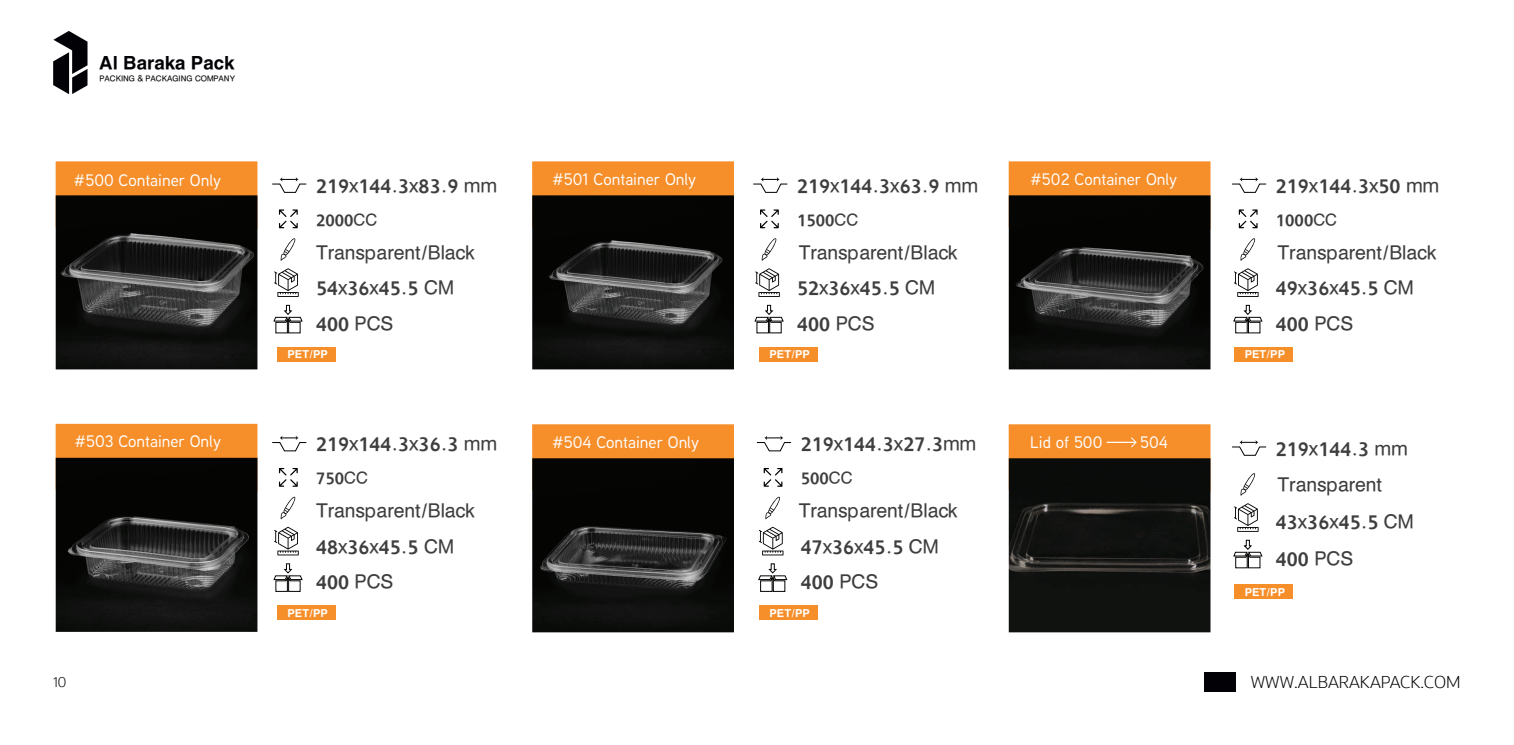
<style>
.page{position:relative;width:1514px;height:745px;background:#fff}
.page>*{position:absolute;margin:0;border:0;box-sizing:border-box;transform-origin:0 0}
.t1{font:22.12px/35.4px "Hacen Algeria";color:#3e3e3f}
.t2{font:21.5px "Hacen Algeria Bd";color:#020206}
.t3{font:18.88px "Hacen Algeria";color:#3e3e3f}
.t4{font:500 16.62px "Aaux Next";color:#fff}
.t5{font:300 16.38px "Oracle Sans";color:#020206}
.t6{font:300 13.62px "Oracle Sans";color:#020206}
.t7{font:12.75px "Hacen Algeria Bd";color:#fff}
.t8{font:9.12px "Hacen Algeria";color:#020206}
</style>
<div class="page">
<svg style="left:53px;top:31px;width:34px;height:63px"></svg>
<div style="left:1203px;top:671px;width:32px;height:20px;background:#020206"></div>
<div style="left:532px;top:161px;width:202px;height:34px;background:#f68e2a"></div>
<img style="left:532px;top:195px;width:202px;height:174px">
<div style="left:532px;top:424px;width:202px;height:34px;background:#f68e2a"></div>
<img style="left:532px;top:458px;width:202px;height:174px">
<div style="left:56px;top:161px;width:201px;height:34px;background:#f68e2a"></div>
<svg style="left:279px;top:209px;width:19px;height:19px"></svg>
<svg style="left:272px;top:177px;width:35px;height:16px"></svg>
<img style="left:56px;top:195px;width:201px;height:174px">
<div style="left:56px;top:423px;width:201px;height:34px;background:#f68e2a"></div>
<img style="left:56px;top:457px;width:201px;height:174px">
<div style="left:1008px;top:161px;width:202px;height:34px;background:#f68e2a"></div>
<img style="left:1008px;top:195px;width:202px;height:174px">
<svg style="left:274px;top:268px;width:25px;height:29px"></svg>
<svg style="left:280px;top:238px;width:16px;height:22px"></svg>
<svg style="left:273px;top:304px;width:30px;height:29px"></svg>
<svg style="left:279px;top:468px;width:19px;height:18px"></svg>
<svg style="left:272px;top:436px;width:35px;height:15px"></svg>
<svg style="left:274px;top:526px;width:25px;height:29px"></svg>
<svg style="left:280px;top:496px;width:16px;height:23px"></svg>
<svg style="left:273px;top:563px;width:30px;height:28px"></svg>
<div style="left:759px;top:604px;width:58px;height:15px;background:#f68e2a"></div>
<div style="left:277px;top:604px;width:59px;height:15px;background:#f68e2a"></div>
<div style="left:277px;top:346px;width:59px;height:15px;background:#f68e2a"></div>
<div style="left:759px;top:346px;width:58px;height:15px;background:#f68e2a"></div>
<div style="left:1233px;top:346px;width:59px;height:15px;background:#f68e2a"></div>
<svg style="left:763px;top:468px;width:19px;height:18px"></svg>
<svg style="left:756px;top:436px;width:36px;height:15px"></svg>
<svg style="left:759px;top:526px;width:24px;height:29px"></svg>
<svg style="left:765px;top:496px;width:15px;height:23px"></svg>
<svg style="left:758px;top:563px;width:29px;height:28px"></svg>
<svg style="left:760px;top:209px;width:18px;height:19px"></svg>
<svg style="left:753px;top:177px;width:35px;height:16px"></svg>
<svg style="left:755px;top:268px;width:24px;height:29px"></svg>
<svg style="left:761px;top:238px;width:16px;height:22px"></svg>
<svg style="left:754px;top:304px;width:30px;height:29px"></svg>
<svg style="left:1238px;top:209px;width:19px;height:19px"></svg>
<svg style="left:1232px;top:177px;width:35px;height:16px"></svg>
<svg style="left:1234px;top:268px;width:24px;height:29px"></svg>
<svg style="left:1240px;top:238px;width:16px;height:22px"></svg>
<svg style="left:1233px;top:304px;width:29px;height:29px"></svg>
<img style="left:1008px;top:492px;width:202px;height:140px">
<div style="left:1233px;top:583px;width:59px;height:15px;background:#f68e2a"></div>
<svg style="left:1232px;top:440px;width:35px;height:16px"></svg>
<svg style="left:1234px;top:503px;width:24px;height:28px"></svg>
<svg style="left:1240px;top:473px;width:16px;height:22px"></svg>
<svg style="left:1233px;top:539px;width:29px;height:29px"></svg>
<svg style="left:1008px;top:424px;width:202px;height:68px;background:#814e1c"></svg>
<p class="t2" style="left:99px;top:48px;width:137px">Al Baraka Pack</p>
<p class="t8" style="left:100px;top:72px;width:137px">PACKING &amp; PACKAGING COMPANY</p>
<p class="t4" style="left:74px;top:168px;width:149px">#500 Container Only</p>
<p class="t4" style="left:74px;top:430px;width:148px">#503 Container Only</p>
<p class="t1" style="left:316px;top:168px;width:182px">219x144.3x83.9 mm</p>
<p class="t4" style="left:552px;top:168px;width:146px">#501 Container Only</p>
<p class="t1" style="left:797px;top:168px;width:182px">219x144.3x63.9 mm</p>
<p class="t4" style="left:1030px;top:168px;width:148px">#502 Container Only</p>
<p class="t1" style="left:1275px;top:168px;width:165px">219x144.3x50 mm</p>
<p class="t3" style="left:316px;top:207px;width:63px">2000CC</p>
<p class="t3" style="left:797px;top:207px;width:63px">1500CC</p>
<p class="t3" style="left:1275px;top:207px;width:63px">1000CC</p>
<p class="t1" style="left:316px;top:235px;width:160px">Transparent/Black</p>
<p class="t1" style="left:798px;top:235px;width:160px">Transparent/Black</p>
<p class="t1" style="left:1277px;top:235px;width:160px">Transparent/Black</p>
<p class="t1" style="left:316px;top:271px;width:139px">54x36x45.5 CM<br>400 PCS</p>
<p class="t1" style="left:797px;top:271px;width:139px">52x36x45.5 CM<br>400 PCS</p>
<p class="t1" style="left:1275px;top:271px;width:139px">49x36x45.5 CM<br>400 PCS</p>
<p class="t7" style="left:287px;top:346px;width:42px">PET/PP</p>
<p class="t7" style="left:769px;top:346px;width:42px">PET/PP</p>
<p class="t7" style="left:1244px;top:346px;width:42px">PET/PP</p>
<p class="t1" style="left:316px;top:427px;width:182px">219x144.3x36.3 mm</p>
<p class="t4" style="left:552px;top:430px;width:148px">#504 Container Only</p>
<p class="t1" style="left:800px;top:427px;width:177px">219x144.3x27.3mm</p>
<p class="t3" style="left:316px;top:465px;width:53px">750CC</p>
<p class="t3" style="left:800px;top:465px;width:53px">500CC</p>
<p class="t1" style="left:316px;top:493px;width:160px">Transparent/Black</p>
<p class="t1" style="left:798px;top:493px;width:160px">Transparent/Black</p>
<p class="t1" style="left:316px;top:529px;width:139px">48x36x45.5 CM<br>400 PCS</p>
<p class="t7" style="left:287px;top:604px;width:42px">PET/PP</p>
<p class="t7" style="left:769px;top:604px;width:42px">PET/PP</p>
<p class="t1" style="left:800px;top:529px;width:139px">47x36x45.5 CM<br>400 PCS</p>
<p class="t4" style="left:1030px;top:430px;width:74px">Lid of 500</p>
<p class="t4" style="left:1140px;top:430px;width:29px">504</p>
<p class="t1" style="left:1275px;top:431px;width:133px">219x144.3 mm</p>
<p class="t1" style="left:1277px;top:468px;width:106px">Transparent</p>
<p class="t1" style="left:1275px;top:504px;width:139px;line-height:36.6px">43x36x45.5 CM<br>400 PCS</p>
<p class="t7" style="left:1244px;top:583px;width:42px">PET/PP</p>
<p class="t6" style="left:53px;top:673px;width:15px">10</p>
<p class="t5" style="left:1250px;top:672px;width:211px">WWW.ALBARAKAPACK.COM</p>
</div>
